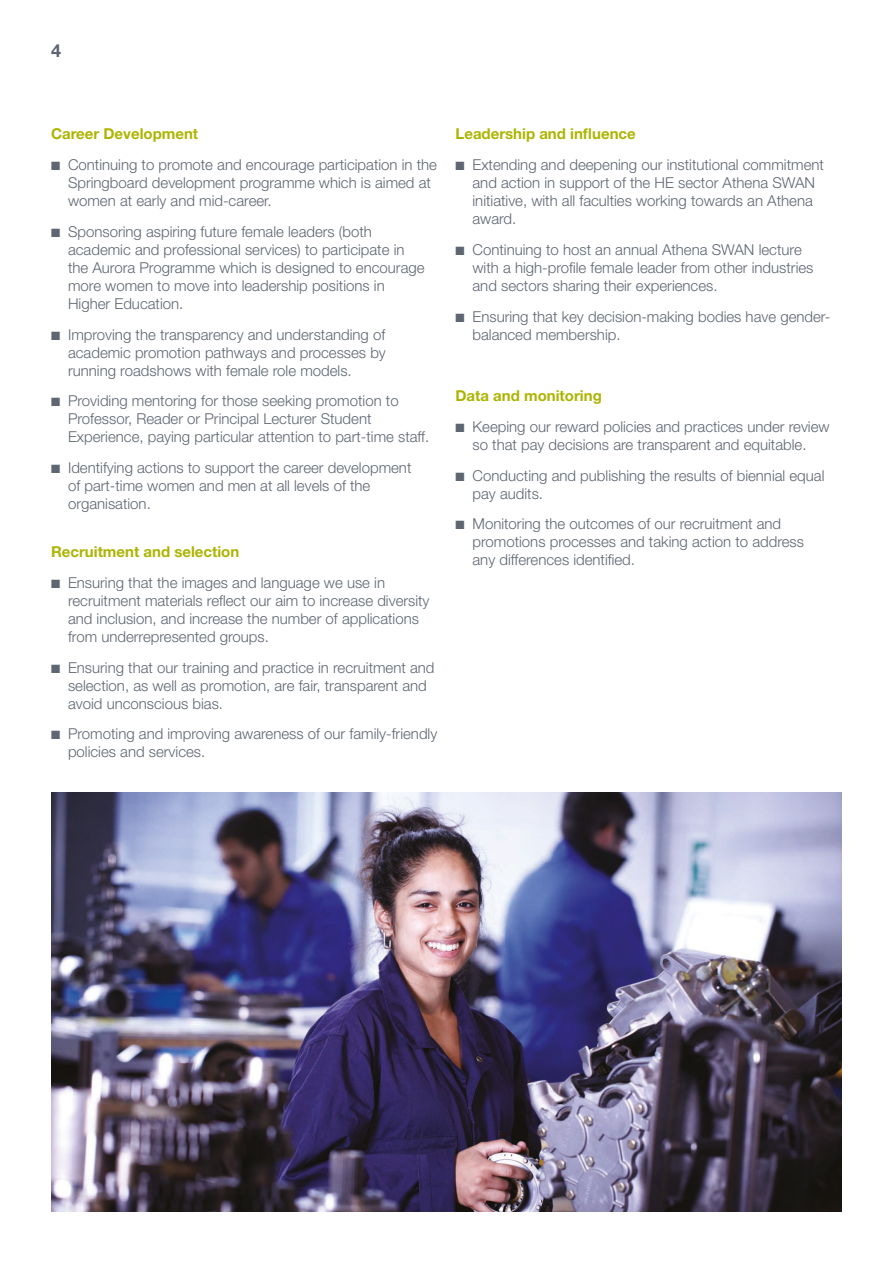
<style>
.page{position:relative;width:893px;height:1263px;background:#fff}
.page>*{position:absolute;margin:0;border:0;box-sizing:border-box;transform-origin:0 0}
.t1{font:700 18px "Helvetica Neue";color:#5e6671}
.t2{font:300 15px/18px "Helvetica Neue";color:#5e6671}
.t3{font:700 15px "Helvetica Neue";color:#adb400}
</style>
<div class="page">
<img style="left:51px;top:792px;width:791px;height:420px">
<p class="t1" style="left:51px;top:39px;width:12px">4</p>
<p class="t3" style="left:51px;top:125px;width:149px">Career Development</p>
<p class="t2" style="left:68px;top:155px;width:370px;text-indent:-17px">■ Continuing to promote and encourage participation in the<br>Springboard development programme which is aimed at women at early and mid-career.</p>
<p class="t2" style="left:68px;top:222px;width:358px;text-indent:-17px">■ Sponsoring aspiring future female leaders (both academic and professional services) to participate in the Aurora Programme which is designed to encourage more women to move into leadership positions in Higher Education.</p>
<p class="t2" style="left:68px;top:325px;width:319px;text-align:justify;text-indent:-17px">■ Improving the transparency and understanding of academic promotion pathways and processes by running roadshows with female role models.</p>
<p class="t2" style="left:68px;top:392px;width:363px;text-indent:-17px">■ Providing mentoring for those seeking promotion to<br>Professor, Reader or Principal Lecturer Student<br>Experience, paying particular attention to part-time staff.</p>
<p class="t2" style="left:68px;top:458px;width:345px;text-indent:-17px">■ Identifying actions to support the career development of part-time women and men at all levels of the organisation.</p>
<p class="t3" style="left:51px;top:543px;width:190px">Recruitment and selection</p>
<p class="t2" style="left:68px;top:573px;width:363px;text-indent:-17px">■ Ensuring that the images and language we use in recruitment materials reflect our aim to increase diversity and inclusion, and increase the number of applications from underrepresented groups.</p>
<p class="t2" style="left:68px;top:658px;width:368px;text-indent:-17px">■ Ensuring that our training and practice in recruitment and selection, as well as promotion, are fair, transparent and avoid unconscious bias.</p>
<p class="t2" style="left:68px;top:725px;width:371px;text-indent:-17px">■ Promoting and improving awareness of our family-friendly policies and services.</p>
<p class="t3" style="left:455px;top:125px;width:182px">Leadership and influence</p>
<p class="t2" style="left:472px;top:155px;width:353px;text-indent:-17px">■ Extending and deepening our institutional commitment and action in support of the HE sector Athena SWAN initiative, with all faculties working towards an Athena award.</p>
<p class="t2" style="left:472px;top:240px;width:342px;text-indent:-17px">■ Continuing to host an annual Athena SWAN lecture with a high-profile female leader from other industries and sectors sharing their experiences.</p>
<p class="t2" style="left:472px;top:307px;width:359px;text-indent:-17px">■ Ensuring that key decision-making bodies have gender&shy;balanced membership.</p>
<p class="t3" style="left:455px;top:386px;width:148px">Data and monitoring</p>
<p class="t2" style="left:455px;top:417px;width:376px;text-align:center">■ Keeping our reward policies and practices under review so that pay decisions are transparent and equitable.</p>
<p class="t2" style="left:472px;top:466px;width:353px;text-indent:-17px">■ Conducting and publishing the results of biennial equal pay audits.</p>
<p class="t2" style="left:472px;top:515px;width:333px;text-indent:-17px">■ Monitoring the outcomes of our recruitment and promotions processes and taking action to address any differences identified.</p>
</div>
